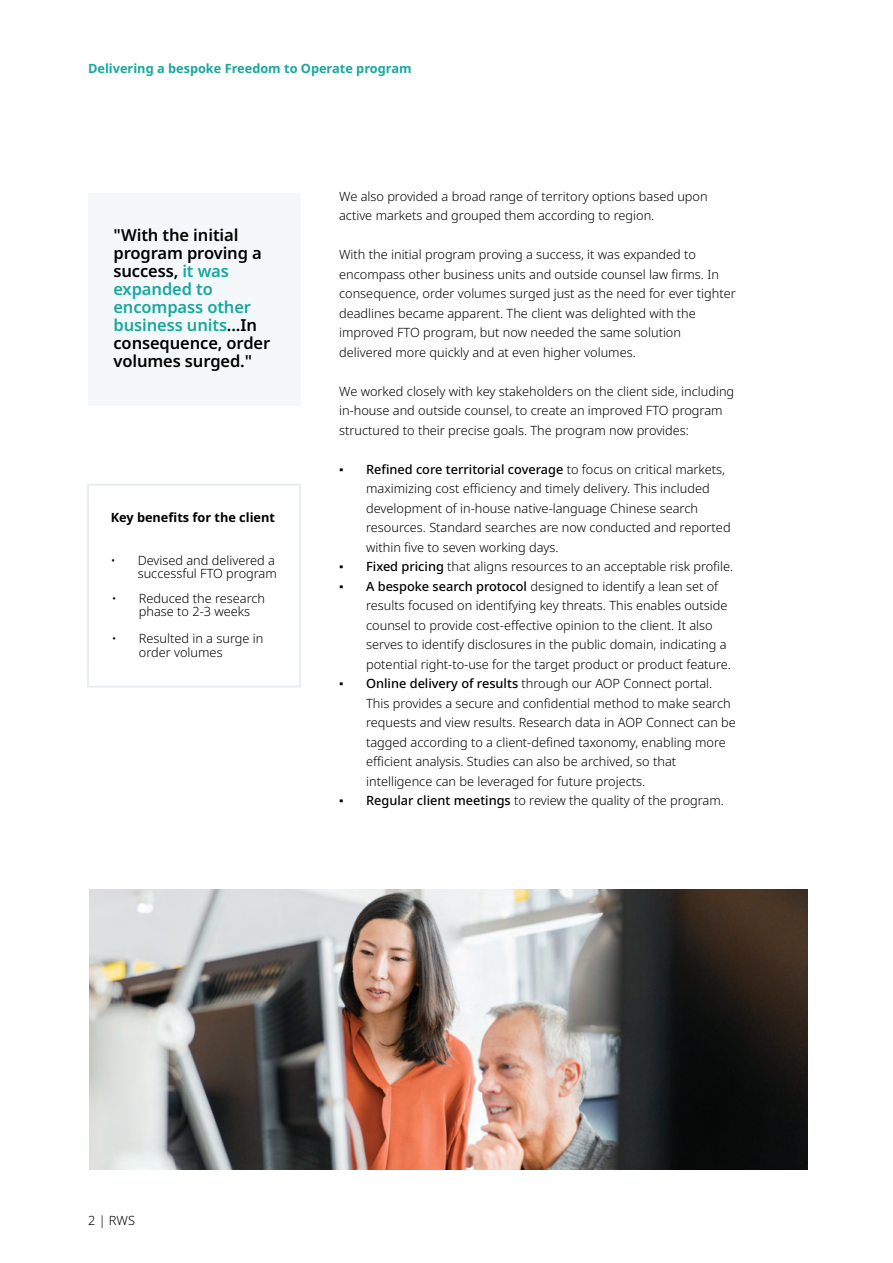
<style>
.page{position:relative;width:893px;height:1263px;background:#fff}
.page>*{position:absolute;margin:0;border:0;box-sizing:border-box;transform-origin:0 0}
.t1{font:600 16.5px/18px "Noto Sans";letter-spacing:-.005em;color:#000}
.t2{font:300 12.75px/19.5px "Noto Sans";color:#000}
.t3{font:700 12.75px "Noto Sans";color:#17a89f}
.t4{font:700 12.75px "Noto Sans";color:#000}
.s1{color:#17a89f}
.s2{font-family:"Times New Roman";font-weight:400}
.s3{font-weight:500}
</style>
<div class="page">
<div style="left:87px;top:484px;width:214px;height:203px;border:2px solid #e6ecf0"></div>
<div style="left:88px;top:194px;width:212px;height:212px;background:#f4f8fa"></div>
<img style="left:89px;top:889px;width:718px;height:280px">
<p class="t3" style="left:88px;top:61px;width:325px">Delivering a bespoke Freedom to Operate program</p>
<p class="t1" style="left:113px;top:226px;width:158px">"With the initial program proving a success, <span class="s1">it was expanded to encompass other business units</span>...In consequence, order volumes surged."</p>
<p class="t4" style="left:111px;top:510px;width:166px">Key benefits for the client</p>
<p class="t2" style="left:111px;top:554px;width:168px;line-height:13.5px;text-align:right">• Devised and delivered a successful FTO program</p>
<p class="t2" style="left:139px;top:591px;width:128px;line-height:13.5px;text-indent:-27px">• Reduced the research phase to 2-3 weeks</p>
<p class="t2" style="left:139px;top:632px;width:126px;line-height:13.5px;text-indent:-27px">• Resulted in a surge in order volumes</p>
<p class="t2" style="left:339px;top:187px;width:370px">We also provided a broad range of territory options based upon active markets and grouped them according to region.</p>
<p class="t2" style="left:339px;top:245px;width:398px">With the initial program proving a success, it was expanded to encompass other business units and outside counsel law firms. In consequence, order volumes surged just as the need for ever tighter deadlines became apparent. The client was delighted with the improved FTO program, but now needed the same solution delivered more quickly and at even higher volumes.</p>
<p class="t2" style="left:339px;top:382px;width:397px">We worked closely with key stakeholders on the client side, including in-house and outside counsel, to create an improved FTO program structured to their precise goals. The program now provides:</p>
<p class="t2" style="left:366px;top:460px;width:366px;text-indent:-27px"><span class="s2">▪</span> <span class="s3">Refined core territorial coverage</span> to focus on critical markets, maximizing cost efficiency and timely delivery. This included development of in-house native-language Chinese search resources. Standard searches are now conducted and reported within five to seven working days.</p>
<p class="t2" style="left:339px;top:557px;width:396px"><span class="s2">▪</span> <span class="s3">Fixed pricing</span> that aligns resources to an acceptable risk profile.</p>
<p class="t2" style="left:366px;top:576px;width:366px;text-indent:-27px"><span class="s2">▪</span> <span class="s3">A bespoke search protocol</span> designed to identify a lean set of results focused on identifying key threats. This enables outside counsel to provide cost-effective opinion to the client. It also serves to identify disclosures in the public domain, indicating a potential right-to-use for the target product or product feature.</p>
<p class="t2" style="left:366px;top:674px;width:371px;text-indent:-27px"><span class="s2">▪</span> <span class="s3">Online delivery of results</span> through our AOP Connect portal.<br>This provides a secure and confidential method to make search requests and view results. Research data in AOP Connect can be tagged according to a client-defined taxonomy, enabling more efficient analysis. Studies can also be archived, so that intelligence can be leveraged for future projects.</p>
<p class="t2" style="left:339px;top:791px;width:386px"><span class="s2">▪</span> <span class="s3">Regular client meetings</span> to review the quality of the program.</p>
<p class="t2" style="left:88px;top:1211px;width:48px">2 | RWS</p>
</div>
